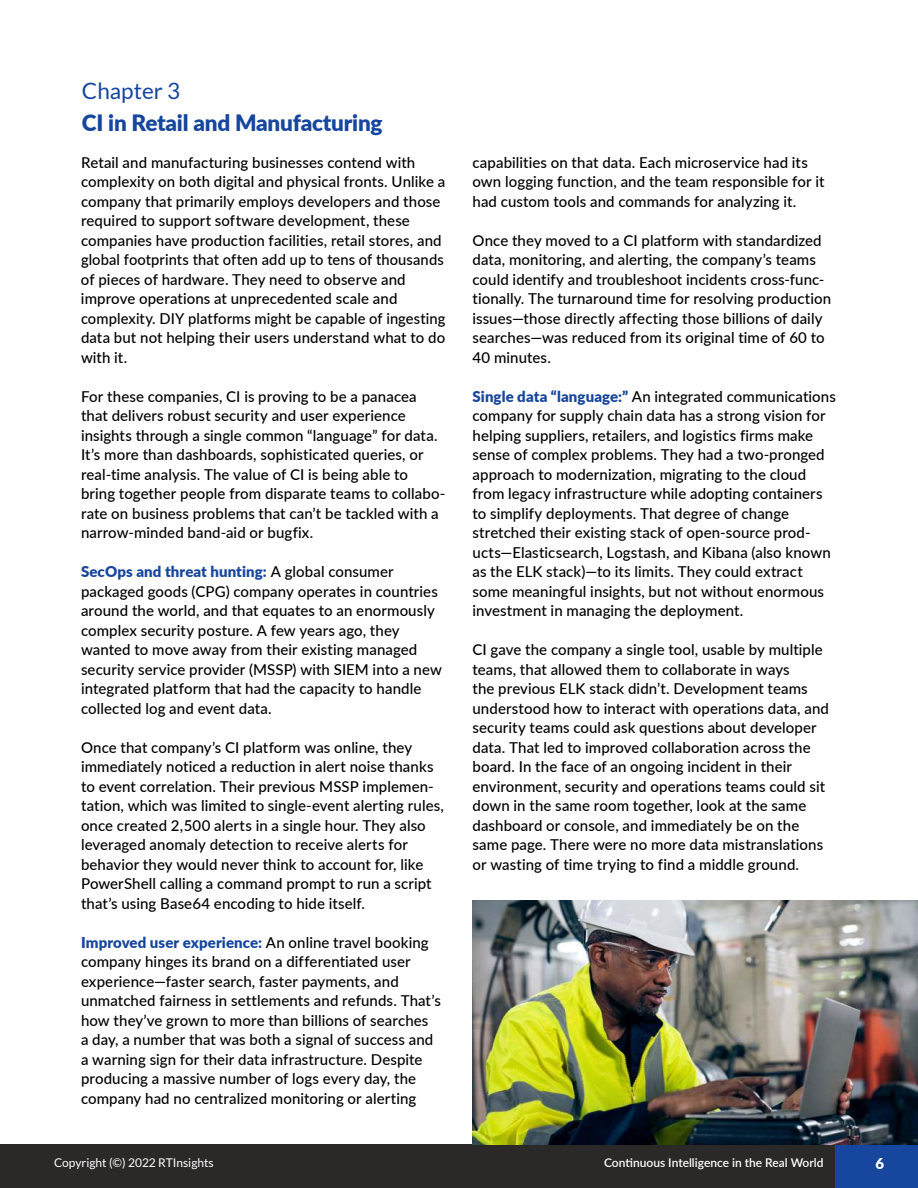
<style>
.page{position:relative;width:918px;height:1188px;background:#fff}
.page>*{position:absolute;margin:0;border:0;box-sizing:border-box;transform-origin:0 0}
.t1{font:900 22.5px "Lato";letter-spacing:-.01em;color:#16469d}
.t2{font:22.5px "Lato";color:#16469d}
.t3{font:500 15px/19.5px "Lato";letter-spacing:.005em;color:#000}
.t4{font:900 15px "Lato";color:#fff}
.t5{font:600 12px "Lato";color:#fff}
.t6{font:12px "Lato";color:#fff}
.s1{font-weight:900;color:#16469d}
</style>
<div class="page">
<div style="left:0;top:1144px;width:918px;height:44px;background:#2b2828"></div>
<div style="left:835px;top:1144px;width:83px;height:44px;background:#16469d"></div>
<img style="left:472px;top:901px;width:446px;height:243px">
<h1 class="t2" style="left:82px;top:82px;width:100px">Chapter 3</h1>
<h1 class="t1" style="left:82px;top:113px;width:302px">CI in Retail and Manufacturing</h1>
<p class="t3" style="left:81px;top:153px;width:366px">Retail and manufacturing businesses contend with complexity on both digital and physical fronts. Unlike a company that primarily employs developers and those required to support software development, these companies have production facilities, retail stores, and global footprints that often add up to tens of thousands of pieces of hardware. They need to observe and improve operations at unprecedented scale and complexity. DIY platforms might be capable of ingesting data but not helping their users understand what to do with it.</p>
<p class="t3" style="left:81px;top:387px;width:366px">For these companies, CI is proving to be a panacea that delivers robust security and user experience insights through a single common “language” for data.<br>It’s more than dashboards, sophisticated queries, or real-time analysis. The value of CI is being able to bring together people from disparate teams to collabo&shy;rate on business problems that can’t be tackled with a narrow-minded band-aid or bugfix.</p>
<p class="t3" style="left:81px;top:563px;width:362px"><span class="s1">SecOps and threat hunting:</span> A global consumer packaged goods (CPG) company operates in countries around the world, and that equates to an enormously complex security posture. A few years ago, they wanted to move away from their existing managed security service provider (MSSP) with SIEM into a new integrated platform that had the capacity to handle collected log and event data.</p>
<p class="t3" style="left:81px;top:738px;width:364px">Once that company’s CI platform was online, they immediately noticed a reduction in alert noise thanks to event correlation. Their previous MSSP implemen&shy;tation, which was limited to single-event alerting rules, once created 2,500 alerts in a single hour. They also leveraged anomaly detection to receive alerts for behavior they would never think to account for, like PowerShell calling a command prompt to run a script that’s using Base64 encoding to hide itself.</p>
<p class="t3" style="left:81px;top:933px;width:361px"><span class="s1">Improved user experience:</span> An online travel booking company hinges its brand on a differentiated user experience—faster search, faster payments, and unmatched fairness in settlements and refunds. That’s how they’ve grown to more than billions of searches<br>a day, a number that was both a signal of success and a warning sign for their data infrastructure. Despite producing a massive number of logs every day, the company had no centralized monitoring or alerting</p>
<p class="t3" style="left:473px;top:153px;width:354px">capabilities on that data. Each microservice had its own logging function, and the team responsible for it had custom tools and commands for analyzing it.</p>
<p class="t3" style="left:473px;top:231px;width:360px">Once they moved to a CI platform with standardized data, monitoring, and alerting, the company’s teams could identify and troubleshoot incidents cross-func&shy;tionally. The turnaround time for resolving production issues—those directly affecting those billions of daily searches—was reduced from its original time of 60 to 40 minutes.</p>
<p class="t3" style="left:473px;top:387px;width:365px"><span class="s1">Single data “language:”</span> An integrated communications company for supply chain data has a strong vision for helping suppliers, retailers, and logistics firms make sense of complex problems. They had a two-pronged approach to modernization, migrating to the cloud from legacy infrastructure while adopting containers to simplify deployments. That degree of change stretched their existing stack of open-source prod&shy;ucts—Elasticsearch, Logstash, and Kibana (also known as the ELK stack)—to its limits. They could extract some meaningful insights, but not without enormous investment in managing the deployment.</p>
<p class="t3" style="left:473px;top:641px;width:358px">CI gave the company a single tool, usable by multiple teams, that allowed them to collaborate in ways<br>the previous ELK stack didn’t. Development teams understood how to interact with operations data, and security teams could ask questions about developer data. That led to improved collaboration across the board. In the face of an ongoing incident in their environment, security and operations teams could sit down in the same room together, look at the same dashboard or console, and immediately be on the same page. There were no more data mistranslations or wasting of time trying to find a middle ground.</p>
<p class="t6" style="left:54px;top:1157px;width:161px">Copyright (©) 2022 RTInsights</p>
<p class="t5" style="left:604px;top:1153px;width:221px">Continuous Intelligence in the Real World</p>
<p class="t4" style="left:875px;top:1157px;width:10px">6</p>
</div>
